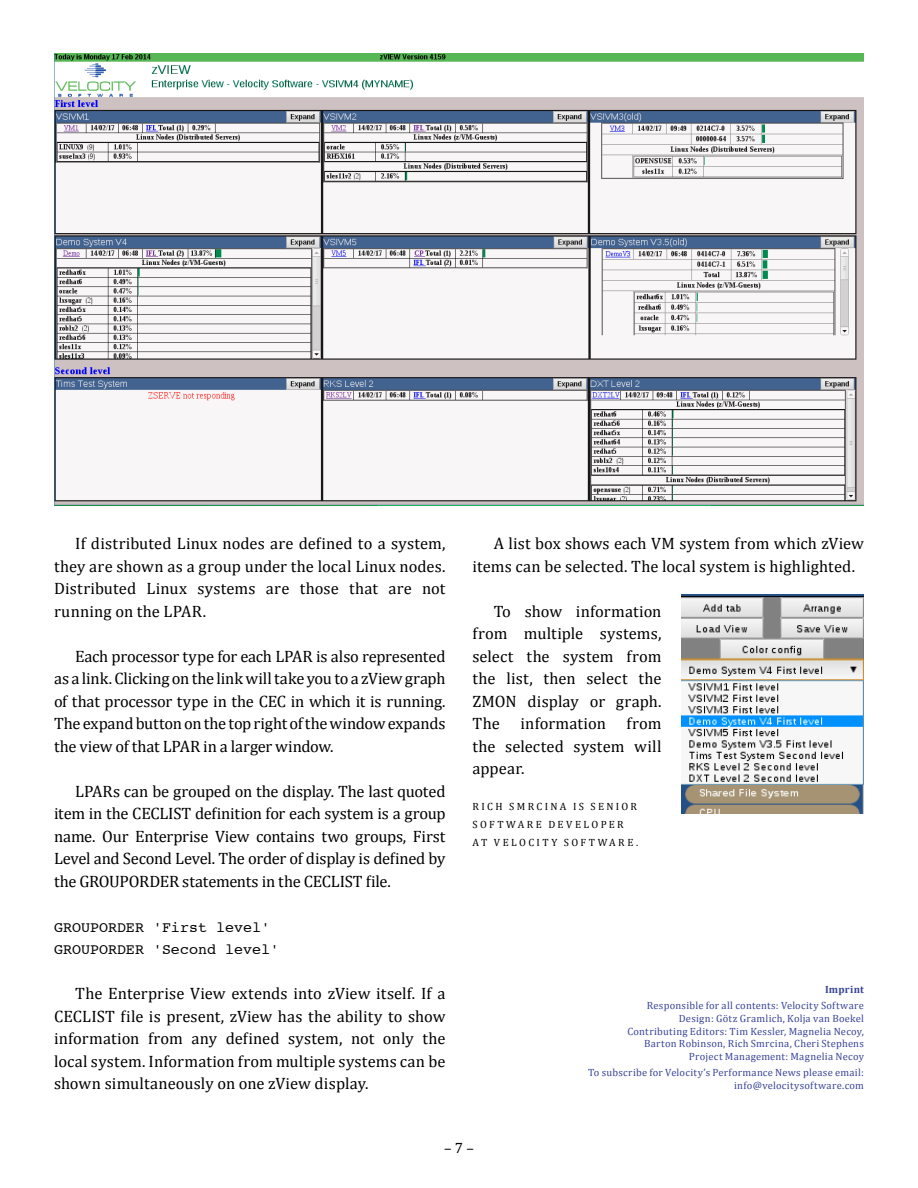
<style>
.page{position:relative;width:918px;height:1188px;background:#fff}
.page>*{position:absolute;margin:0;border:0;box-sizing:border-box;transform-origin:0 0}
.t1{font:16.5px/22.5px "Cambria";letter-spacing:.005em;color:#000;text-align:justify}
.t2{font:15px/22.5px "Courier";color:#000}
.t3{font:15px "Cambria";color:#000}
.t4{font:10.5px/12.6px "Cambria";letter-spacing:.025em;color:#3a4596;text-align:right}
.t5{font:10.5px/18px "Cambria";letter-spacing:.225em;color:#000}
.t6{font:700 10.5px "Cambria";letter-spacing:.02em;color:#3a4596}
</style>
<div class="page">
<img style="left:54px;top:54px;width:810px;height:452px">
<img style="left:682px;top:594px;width:182px;height:220px">
<p class="t1" style="left:54px;top:532px;width:393px;text-indent:21px">If distributed Linux nodes are defined to a system, they are shown as a group under the local Linux nodes.<br>Distributed Linux systems are those that are not running on the LPAR.</p>
<p class="t1" style="left:54px;top:645px;width:393px;text-indent:21px">Each processor type for each LPAR is also represented as a link. Clicking on the link will take you to a zView graph of that processor type in the CEC in which it is running.<br>The expand button on the top right of the window expands the view of that LPAR in a larger window.</p>
<p class="t1" style="left:54px;top:780px;width:393px;text-indent:21px">LPARs can be grouped on the display. The last quoted item in the CECLIST definition for each system is a group name. Our Enterprise View contains two groups, First Level and Second Level. The order of display is defined by the GROUPORDER statements in the CECLIST file.</p>
<p class="t2" style="left:54px;top:915px;width:227px">GROUPORDER 'First level'<br>GROUPORDER 'Second level'</p>
<p class="t1" style="left:54px;top:982px;width:393px;text-indent:21px">The Enterprise View extends into zView itself. If a CECLIST file is present, zView has the ability to show information from any defined system, not only the local system. Information from multiple systems can be shown simultaneously on one zView display.</p>
<p class="t1" style="left:473px;top:532px;width:393px;text-indent:21px">A list box shows each VM system from which zView items can be selected. The local system is highlighted.</p>
<p class="t1" style="left:473px;top:600px;width:191px;text-indent:21px">To show information from multiple systems, select the system from the list, then select the ZMON display or graph.<br>The</p>
<p class="t1" style="left:473px;top:712px;width:191px;text-indent:154px">from the selected system will appear.</p>
<p class="t5" style="left:472px;top:797px;width:167px">RICH SMRCINA IS SENIOR<br>SOFTWARE DEVELOPER<br>AT VELOCITY SOFTWARE.</p>
<p class="t1" style="left:520px;top:712px;width:87px">information</p>
<p class="t6" style="left:825px;top:982px;width:40px">Imprint</p>
<p class="t4" style="left:627px;top:1000px;width:238px">Responsible for all contents: Velocity Software Design: Götz Gramlich, Kolja van Boekel Contributing Editors: Tim Kessler, Magnelia Necoy, Barton Robinson, Rich Smrcina, Cheri Stephens Project Management: Magnelia Necoy</p>
<p class="t4" style="left:588px;top:1066px;width:277px">To subscribe for Velocity’s Performance News please email: info@velocitysoftware.com</p>
<p class="t3" style="left:444px;top:1139px;width:31px">– 7 –</p>
</div>
